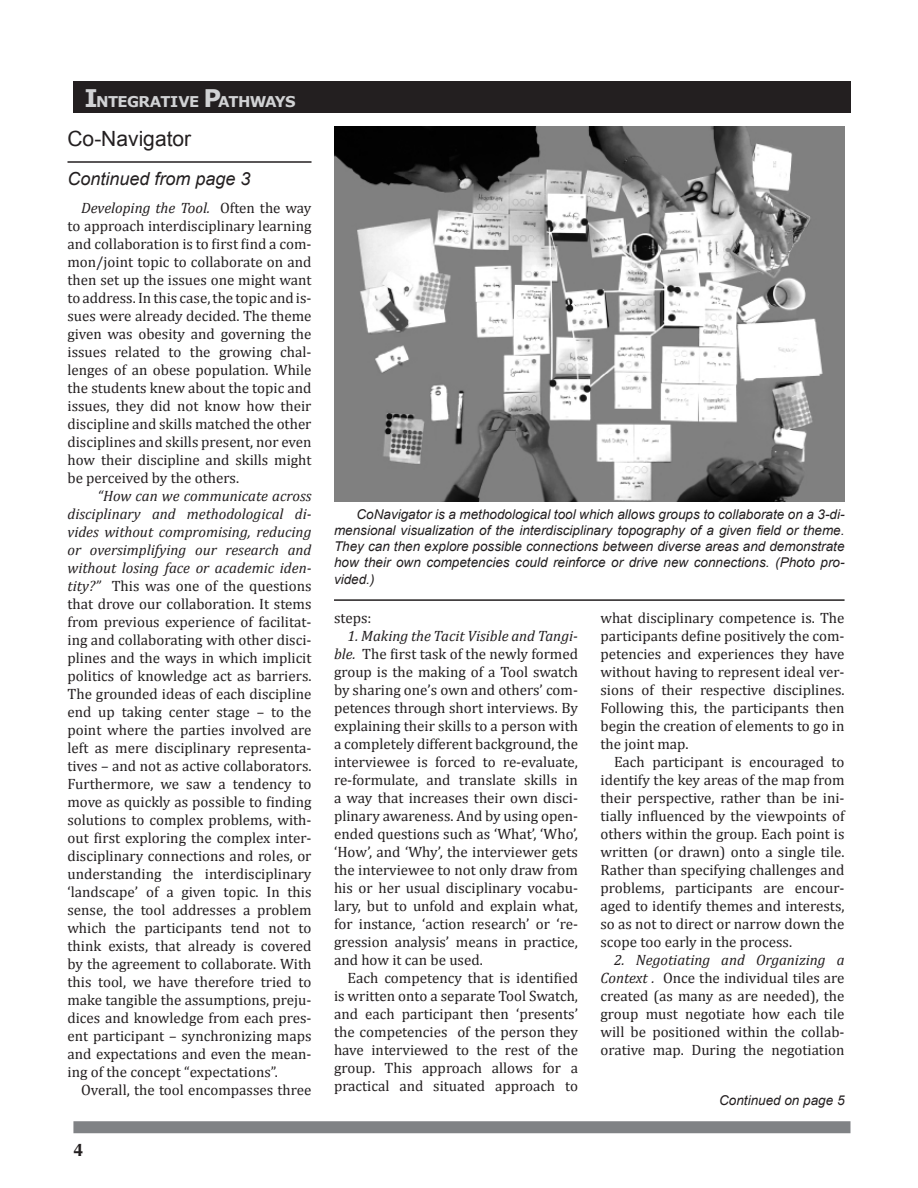
<style>
.page{position:relative;width:918px;height:1188px;background:#fff}
.page>*{position:absolute;margin:0;border:0;box-sizing:border-box;transform-origin:0 0}
.t1{font:21px "Arial";color:#231f20}
.t2{font:italic 18px "Arial";color:#231f20}
.t3{font:700 18px "Optima";color:#231f20}
.t4{font:15px/18px "Cambria";color:#231f20;text-align:justify}
.t5{font:700 14.85px "Verdana";letter-spacing:-.045em;color:#d1d2d4}
.t6{font:italic 13.5px/16.2px "Arial";color:#231f20;text-align:justify}
.s1{font-size:24.3px}
.s2{font-style:italic}
</style>
<div class="page">
<div style="left:73px;top:1121px;width:777px;height:12px;background:#808285"></div>
<div style="left:73px;top:81px;width:777px;height:32px;background:#231f20"></div>
<hr style="left:68px;top:161px;width:244px;height:2px;background:#231f20">
<hr style="left:334px;top:599px;width:511px;height:2px;background:#231f20">
<img style="left:334px;top:126px;width:511px;height:375px">
<p class="t5" style="left:85px;top:92px;width:212px"><span class="s1">I</span>NTEGRATIVE <span class="s1">P</span>ATHWAYS</p>
<p class="t1" style="left:68px;top:127px;width:125px">Co-Navigator</p>
<p class="t2" style="left:68px;top:168px;width:185px">Continued from page 3</p>
<p class="t4" style="left:68px;top:198px;width:246px;text-indent:13px"><span class="s2">Developing the Tool.</span> Often the way to approach interdisciplinary learning and collaboration is to first find a com&shy;mon/joint topic to collaborate on and then set up the issues one might want to address. In this case, the topic and is&shy;sues were already decided. The theme given was obesity and governing the issues related to the growing chal&shy;lenges of an obese population. While the students knew about the topic and issues, they did not know how their discipline and skills matched the other disciplines and skills present, nor even how their discipline and skills might be perceived by the others.</p>
<p class="t4" style="left:68px;top:486px;width:246px;text-indent:30px"><span class="s2">“How can we communicate across disciplinary and methodological di&shy;vides without compromising, reducing or oversimplifying our research and without losing face or academic iden&shy;tity?”</span> This was one of the questions that drove our collaboration. It stems from previous experience of facilitat&shy;ing and collaborating with other disci&shy;plines and the ways in which implicit politics of knowledge act as barriers.<br>The grounded ideas of each discipline end up taking center stage – to the point where the parties involved are left as mere disciplinary representa&shy;tives – and not as active collaborators.<br>Furthermore, we saw a tendency to move as quickly as possible to finding solutions to complex problems, with&shy;out first exploring the complex inter&shy;disciplinary connections and roles, or understanding the interdisciplinary ‘landscape’ of a given topic. In this sense, the tool addresses a problem which the participants tend not to think exists, that already is covered by the agreement to collaborate. With this tool, we have therefore tried to make tangible the assumptions, preju&shy;dices and knowledge from each pres&shy;ent participant – synchronizing maps and expectations and even the mean&shy;ing of the concept “expectations”.</p>
<p class="t4" style="left:81px;top:1080px;width:232px">Overall, the tool encompasses three</p>
<p class="t3" style="left:73px;top:1140px;width:12px">4</p>
<p class="t6" style="left:334px;top:506px;width:512px;text-indent:23px">CoNavigator is a methodological tool which allows groups to collaborate on a 3-di&shy;mensional visualization of the interdisciplinary topography of a given field or theme.<br>They can then explore possible connections between diverse areas and demonstrate how their own competencies could reinforce or drive new connections. (Photo pro&shy;vided.)</p>
<p class="t4" style="left:334px;top:609px;width:39px">steps:</p>
<p class="t4" style="left:334px;top:627px;width:246px;text-indent:14px"><span class="s2">1. Making the Tacit Visible and Tangi&shy;ble.</span> The first task of the newly formed group is the making of a Tool swatch by sharing one’s own and others’ com&shy;petences through short interviews. By explaining their skills to a person with a completely different background, the interviewee is forced to re-evaluate, re-formulate, and translate skills in a way that increases their own disci&shy;plinary awareness. And by using open&shy;ended questions such as ‘What’, ‘Who’, ‘How’, and ‘Why’, the interviewer gets the interviewee to not only draw from his or her usual disciplinary vocabu&shy;lary, but to unfold and explain what, for instance, ‘action research’ or ‘re&shy;gression analysis’ means in practice, and how it can be used.</p>
<p class="t4" style="left:334px;top:969px;width:246px;text-indent:14px">Each competency that is identified is written onto a separate Tool Swatch, and each participant then ‘presents’ the competencies of the person they have interviewed to the rest of the group. This approach allows for a practical and situated approach to</p>
<p class="t6" style="left:719px;top:1092px;width:127px">Continued on page 5</p>
<p class="t4" style="left:601px;top:609px;width:246px">what disciplinary competence is. The participants define positively the com&shy;petencies and experiences they have without having to represent ideal ver&shy;sions of their respective disciplines.<br>Following this, the participants then begin the creation of elements to go in the joint map.</p>
<p class="t4" style="left:601px;top:753px;width:246px;text-indent:14px">Each participant is encouraged to identify the key areas of the map from their perspective, rather than be ini&shy;tially influenced by the viewpoints of others within the group. Each point is written (or drawn) onto a single tile.<br>Rather than specifying challenges and problems, participants are encour&shy;aged to identify themes and interests, so as not to direct or narrow down the scope too early in the process.</p>
<p class="t4" style="left:601px;top:951px;width:246px;text-indent:14px"><span class="s2">2. Negotiating and Organizing a Context .</span> Once the individual tiles are created (as many as are needed), the group must negotiate how each tile will be positioned within the collab&shy;orative map. During the negotiation</p>
</div>
